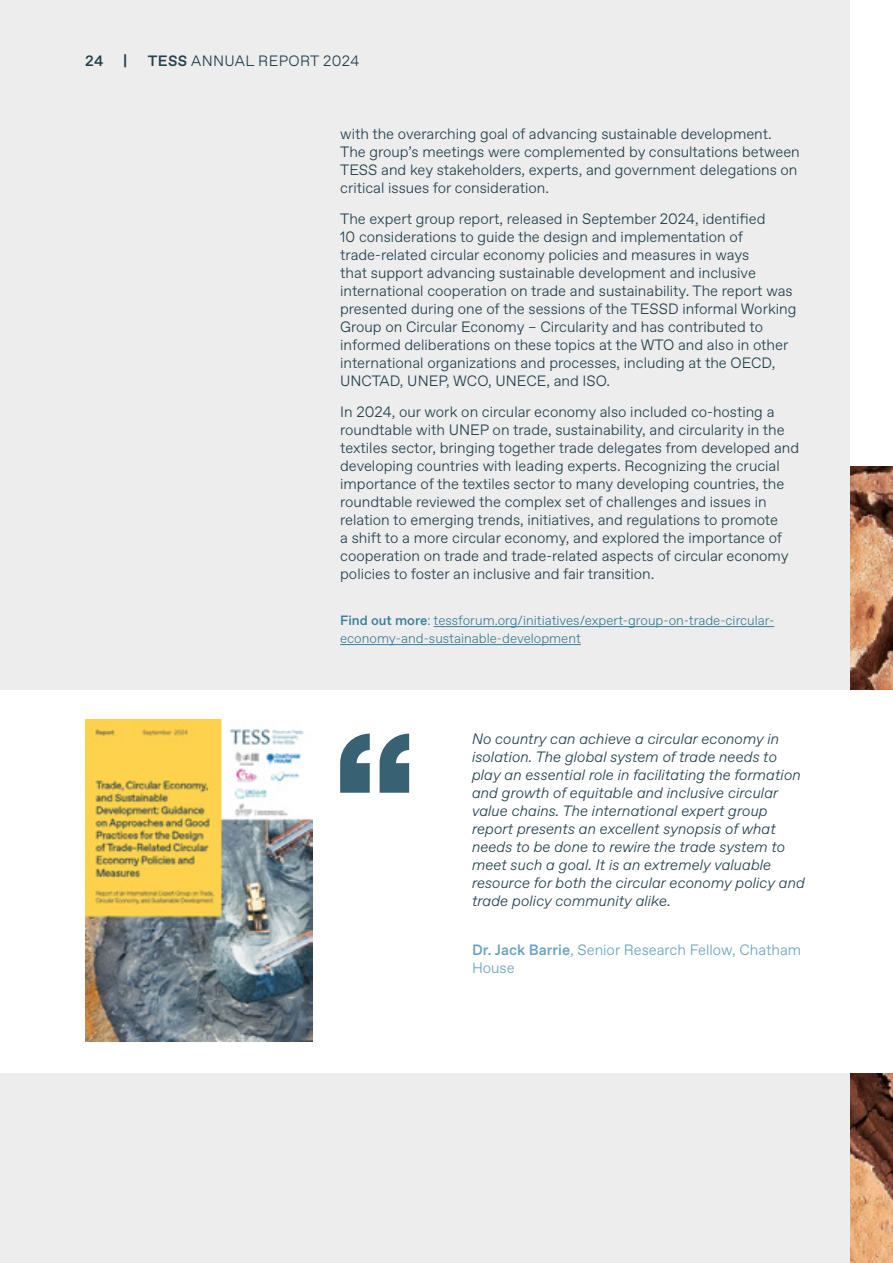
<style>
.page{position:relative;width:893px;height:1263px;background:#ededed}
.page>*{position:absolute;margin:0;border:0;box-sizing:border-box;transform-origin:0 0}
.t1{font:300 15px/18px "ABC Favorit";color:#23404d}
.t2{font:italic 300 15px/18px "ABC Favorit";color:#23404d}
.t3{font:300 15px/18px "ABC Favorit";color:#6aa3be}
.t4{font:300 15px "ABC Favorit";letter-spacing:.02em;color:#23404d}
.t5{font:500 15px "ABC Favorit";color:#23404d}
.t6{font:300 13.5px/18px "ABC Favorit";color:#3b8099}
.s1{font-weight:500}
</style>
<div class="page">
<hr style="left:434px;top:626px;width:340px;height:1px;background:#3b8099">
<hr style="left:340px;top:644px;width:241px;height:1px;background:#3b8099">
<div style="left:850px;top:0;width:43px;height:467px;background:#fff"></div>
<img style="left:850px;top:467px;width:43px;height:796px">
<div style="left:0;top:690px;width:893px;height:382px;background:#fff"></div>
<svg style="left:340px;top:734px;width:30px;height:59px"></svg>
<svg style="left:380px;top:734px;width:29px;height:59px"></svg>
<img style="left:85px;top:720px;width:228px;height:321px">
<p class="t5" style="left:85px;top:52px;width:20px">24</p>
<p class="t5" style="left:123px;top:52px;width:6px">|</p>
<p class="t4" style="left:148px;top:52px;width:213px"><span class="s1">TESS</span> ANNUAL REPORT 2024</p>
<p class="t1" style="left:340px;top:125px;width:461px">with the overarching goal of advancing sustainable development.<br>The group’s meetings were complemented by consultations between TESS and key stakeholders, experts, and government delegations on critical issues for consideration.</p>
<p class="t1" style="left:340px;top:210px;width:458px">The expert group report, released in September 2024, identified<br>10 considerations to guide the design and implementation of trade-related circular economy policies and measures in ways<br>that support advancing sustainable development and inclusive international cooperation on trade and sustainability. The report was presented during one of the sessions of the TESSD informal Working Group on Circular Economy – Circularity and has contributed to informed deliberations on these topics at the WTO and also in other international organizations and processes, including at the OECD, UNCTAD, UNEP, WCO, UNECE, and ISO.</p>
<p class="t1" style="left:340px;top:403px;width:460px">In 2024, our work on circular economy also included co-hosting a roundtable with UNEP on trade, sustainability, and circularity in the textiles sector, bringing together trade delegates from developed and developing countries with leading experts. Recognizing the crucial importance of the textiles sector to many developing countries, the roundtable reviewed the complex set of challenges and issues in relation to emerging trends, initiatives, and regulations to promote<br>a shift to a more circular economy, and explored the importance of cooperation on trade and trade-related aspects of circular economy policies to foster an inclusive and fair transition.</p>
<p class="t6" style="left:340px;top:612px;width:436px"><span class="s1">Find out more</span>: tessforum.org/initiatives/expert-group-on-trade-circular&shy;economy-and-sustainable-development</p>
<p class="t2" style="left:472px;top:730px;width:334px">No country can achieve a circular economy in isolation. The global system of trade needs to play an essential role in facilitating the formation and growth of equitable and inclusive circular value chains. The international expert group report presents an excellent synopsis of what needs to be done to rewire the trade system to meet such a goal. It is an extremely valuable resource for both the circular economy policy and trade policy community alike.</p>
<p class="t3" style="left:472px;top:940px;width:331px"><span class="s1">Dr. Jack Barrie</span>, Senior Research Fellow, Chatham<br>House</p>
</div>
